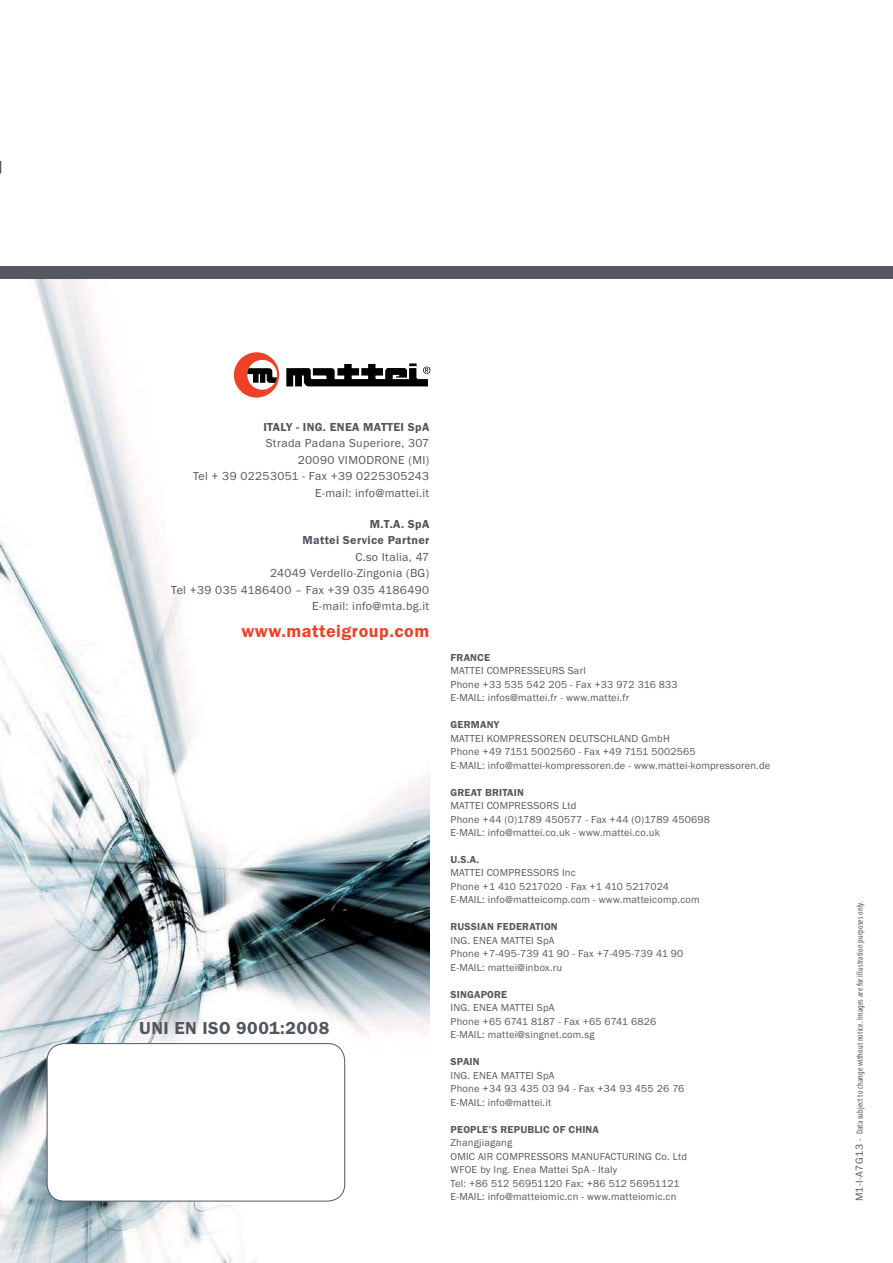
<style>
.page{position:relative;width:893px;height:1263px;background:#fff}
.page>*{position:absolute;margin:0;border:0;box-sizing:border-box;transform-origin:0 0}
.t1{font:600 18px "Franklin Gothic";letter-spacing:.03em;color:#ee4125}
.t2{font:600 18px "Franklin Gothic";letter-spacing:.03em;color:#51565c}
.t3{font:12px/16.5px "Franklin Gothic";letter-spacing:.03em;color:#51565c;text-align:right}
.t4{font:600 12px/16.5px "Franklin Gothic";letter-spacing:.03em;color:#51565c;text-align:right}
.t5{font:10.5px/13.5px "Franklin Gothic";letter-spacing:.02em;color:#55585d}
.t6{font:600 10.5px "Franklin Gothic";letter-spacing:.02em;color:#55585d}
.t7{font:condensed 9px "Myriad Pro";letter-spacing:.02em;color:#55585d}
.s1{font-family:"Franklin Gothic";font-stretch:normal;font-size:10.5px}
.s2{font-stretch:normal}
</style>
<div class="page">
<img style="left:0;top:279px;width:429px;height:984px">
<div style="left:0;top:267px;width:893px;height:12px;background:#55585d"></div>
<svg style="left:234px;top:352px;width:45px;height:46px"></svg>
<svg style="left:286px;top:363px;width:144px;height:23px"></svg>
<div style="left:47px;top:1044px;width:298px;height:157px;background:#fff;border-radius:17px"></div>
<div style="left:47px;top:1043px;width:298px;height:158px;border:1px solid #55585d;border-radius:17px"></div>
<svg style="left:0;top:160px;width:2px;height:14px"></svg>
<p class="t4" style="left:263px;top:419px;width:167px">ITALY - ING. ENEA MATTEI SpA</p>
<p class="t3" style="left:193px;top:436px;width:238px">Strada Padana Superiore, 307<br>20090 VIMODRONE (MI)<br>Tel + 39 02253051 - Fax +39 0225305243<br>E-mail: info@mattei.it</p>
<p class="t4" style="left:303px;top:516px;width:128px">M.T.A. SpA<br>Mattei Service Partner</p>
<p class="t3" style="left:171px;top:549px;width:259px">C.so Italia, 47<br>24049 Verdello-Zingonia (BG)<br>Tel +39 035 4186400 – Fax +39 035 4186490<br>E-mail: info@mta.bg.it</p>
<h1 class="t1" style="left:241px;top:625px;width:189px">www.matteigroup.com</h1>
<h1 class="t2" style="left:139px;top:1022px;width:192px">UNI EN ISO 9001:2008</h1>
<p class="t6" style="left:451px;top:653px;width:41px">FRANCE</p>
<p class="t5" style="left:451px;top:665px;width:229px">MATTEI COMPRESSEURS Sarl<br>Phone +33 535 542 205 - Fax +33 972 316 833<br>E-MAIL: infos@mattei.fr - www.mattei.fr</p>
<p class="t6" style="left:451px;top:721px;width:50px">GERMANY</p>
<p class="t5" style="left:451px;top:732px;width:321px">MATTEI KOMPRESSOREN DEUTSCHLAND GmbH<br>Phone +49 7151 5002560 - Fax +49 7151 5002565<br>E-MAIL: info@mattei-kompressoren.de - www.mattei-kompressoren.de</p>
<p class="t6" style="left:451px;top:788px;width:75px">GREAT BRITAIN</p>
<p class="t5" style="left:451px;top:800px;width:261px">MATTEI COMPRESSORS Ltd<br>Phone +44 (0)1789 450577 - Fax +44 (0)1789 450698<br>E-MAIL: info@mattei.co.uk - www.mattei.co.uk</p>
<p class="t6" style="left:451px;top:856px;width:30px">U.S.A.</p>
<p class="t5" style="left:451px;top:867px;width:251px">MATTEI COMPRESSORS Inc<br>Phone +1 410 5217020 - Fax +1 410 5217024<br>E-MAIL: info@matteicomp.com - www.matteicomp.com</p>
<p class="t6" style="left:451px;top:923px;width:109px">RUSSIAN FEDERATION</p>
<p class="t5" style="left:451px;top:935px;width:234px">ING. ENEA MATTEI SpA<br>Phone +7-495-739 41 90 - Fax +7-495-739 41 90<br>E-MAIL: mattei@inbox.ru</p>
<p class="t6" style="left:451px;top:991px;width:58px">SINGAPORE</p>
<p class="t5" style="left:451px;top:1002px;width:207px">ING. ENEA MATTEI SpA<br>Phone +65 6741 8187 - Fax +65 6741 6826<br>E-MAIL: mattei@singnet.com.sg</p>
<p class="t6" style="left:451px;top:1058px;width:31px">SPAIN</p>
<p class="t5" style="left:451px;top:1069px;width:235px">ING. ENEA MATTEI SpA<br>Phone +34 93 435 03 94 - Fax +34 93 455 26 76<br>E-MAIL: info@mattei.it</p>
<p class="t6" style="left:451px;top:1126px;width:150px">PEOPLE’S REPUBLIC OF CHINA</p>
<p class="t5" style="left:451px;top:1137px;width:238px">Zhangjiagang<br>OMIC AIR COMPRESSORS MANUFACTURING Co. Ltd WFOE by Ing. Enea Mattei SpA - Italy<br>Tel: +86 512 56951120 Fax: +86 512 56951121<br>E-MAIL: info@matteiomic.cn - www.matteiomic.cn</p>
<p class="t7" style="left:856px;top:1201px;width:302px;rotate:-90deg"><span class="s1">M1-I-A7G13</span> <span class="s2">-</span> Data subject to change without notice. Images are for illustration purposes only.</p>
</div>
